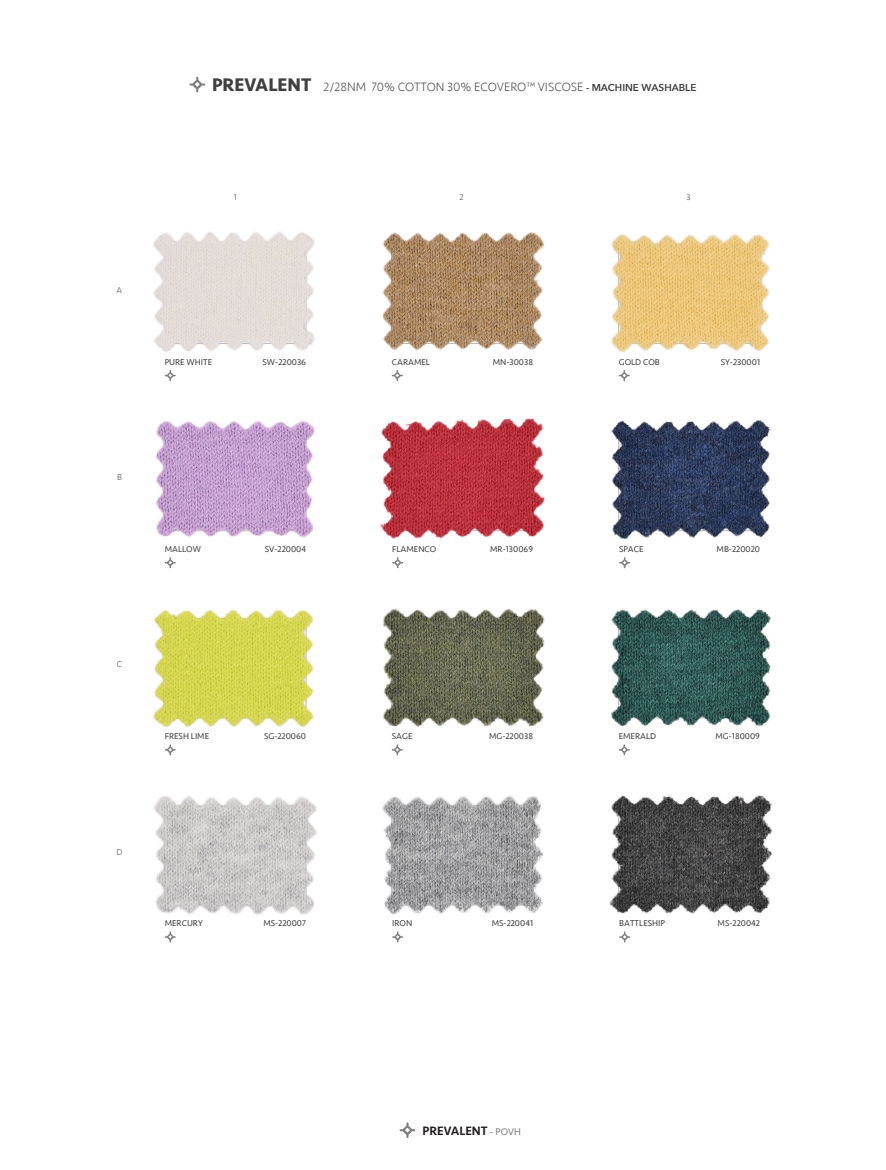
<style>
.page{position:relative;width:886px;height:1170px;background:#fff}
.page>*{position:absolute;margin:0;border:0;box-sizing:border-box;transform-origin:0 0}
.t1{font:300 12.5px "Seravek";color:#58595b}
.t2{font:500 12.5px "Seravek";color:#231f20}
.t3{font:8.75px "Seravek";color:#404041}
.t4{font:300 8.75px "Seravek";color:#58595b}
.s1{font-weight:700;font-size:18.75px;color:#404041}
.s2{font-family:"Avenir Next";font-weight:600;font-size:10px;color:#404041}
.s3{font-weight:400;font-size:10px;color:#808184}
</style>
<div class="page">
<svg style="left:189px;top:77px;width:16px;height:15px"></svg>
<svg style="left:400px;top:1122px;width:15px;height:15px"></svg>
<img style="left:153px;top:231px;width:620px;height:712px">
<p class="t4" style="left:117px;top:285px;width:7px">A</p>
<h1 class="t1" style="left:212px;top:79px;width:486px"><span class="s1">PREVALENT</span> 2/28NM 70% COTTON 30% ECOVERO™ VISCOSE <span class="s2">- MACHINE WASHABLE</span></h1>
<p class="t4" style="left:234px;top:192px;width:4px">1</p>
<p class="t3" style="left:165px;top:355px;width:49px">PURE WHITE</p>
<p class="t3" style="left:263px;top:355px;width:45px">SW-220036</p>
<p class="t4" style="left:459px;top:192px;width:6px">2</p>
<p class="t4" style="left:686px;top:192px;width:6px">3</p>
<p class="t3" style="left:392px;top:355px;width:40px">CARAMEL</p>
<p class="t3" style="left:493px;top:355px;width:42px">MN-30038</p>
<p class="t3" style="left:619px;top:355px;width:43px">GOLD COB</p>
<p class="t3" style="left:721px;top:355px;width:41px">SY-230001</p>
<p class="t4" style="left:117px;top:472px;width:6px">B</p>
<p class="t3" style="left:165px;top:542px;width:38px">MALLOW</p>
<p class="t3" style="left:265px;top:542px;width:43px">SV-220004</p>
<p class="t4" style="left:117px;top:659px;width:7px">C</p>
<p class="t3" style="left:165px;top:729px;width:46px">FRESH LIME</p>
<p class="t3" style="left:264px;top:729px;width:44px">SG-220060</p>
<p class="t3" style="left:392px;top:542px;width:46px">FLAMENCO</p>
<p class="t3" style="left:490px;top:542px;width:44px">MR-130069</p>
<p class="t3" style="left:619px;top:542px;width:26px">SPACE</p>
<p class="t3" style="left:716px;top:542px;width:45px">MB-220020</p>
<p class="t3" style="left:392px;top:729px;width:22px">SAGE</p>
<p class="t3" style="left:489px;top:729px;width:46px">MG-220038</p>
<p class="t3" style="left:619px;top:729px;width:39px">EMERALD</p>
<p class="t3" style="left:715px;top:729px;width:46px">MG-180009</p>
<p class="t4" style="left:116px;top:846px;width:7px">D</p>
<p class="t3" style="left:165px;top:916px;width:40px">MERCURY</p>
<p class="t3" style="left:263px;top:916px;width:44px">MS-220007</p>
<p class="t3" style="left:392px;top:916px;width:22px">IRON</p>
<p class="t3" style="left:492px;top:916px;width:43px">MS-220041</p>
<p class="t3" style="left:619px;top:916px;width:47px">BATTLESHIP</p>
<p class="t3" style="left:718px;top:916px;width:44px">MS-220042</p>
<h1 class="t2" style="left:422px;top:1122px;width:100px">PREVALENT <span class="s3">- POVH</span></h1>
</div>
